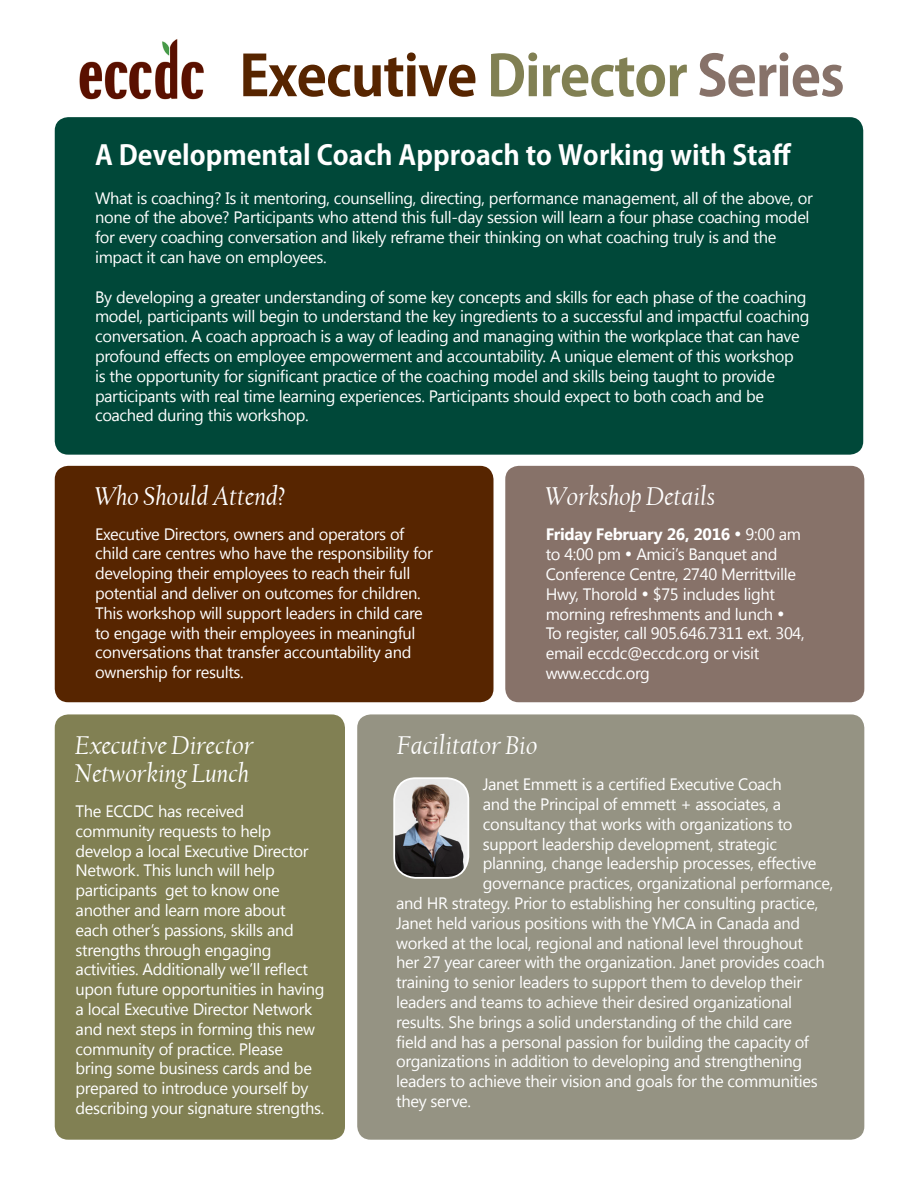
<style>
.page{position:relative;width:918px;height:1188px;background:#fff}
.page>*{position:absolute;margin:0;border:0;box-sizing:border-box;transform-origin:0 0}
.t1{font:700 55.5px "Koz Go Pro";letter-spacing:-.02em;color:#572500}
.t2{font:italic 27px/27.9px "Californian FB";color:#fff}
.t3{font:700 27px "Koz Go Pro";color:#fff}
.t4{font:16.5px/19.8px "Segoe UI";letter-spacing:-.02em;color:#fff}
.s1{color:#818053}
.s2{color:#877269}
.s3{font-weight:700}
</style>
<div class="page">
<img style="left:79px;top:39px;width:125px;height:61px">
<div style="left:55px;top:117px;width:808px;height:338px;background:#004839;border-radius:14px"></div>
<div style="left:55px;top:466px;width:439px;height:236px;background:#572500;border-radius:14px"></div>
<div style="left:505px;top:466px;width:359px;height:236px;background:#877269;border-radius:14px"></div>
<div style="left:55px;top:714px;width:290px;height:426px;background:#818053;border-radius:14px"></div>
<div style="left:357px;top:714px;width:507px;height:426px;background:#959383;border-radius:14px"></div>
<img style="left:394px;top:779px;width:74px;height:99px">
<div style="left:393px;top:777px;width:76px;height:102px;border:2px solid #fff;border-radius:22px"></div>
<p class="t1" style="left:239px;top:40px;width:607px">Executive <span class="s1">Director</span> <span class="s2">Series</span></p>
<p class="t3" style="left:95px;top:137px;width:698px">A Developmental Coach Approach to Working with Staff</p>
<p class="t4" style="left:95px;top:187px;width:719px">What is coaching? Is it mentoring, counselling, directing, performance management, all of the above, or none of the above? Participants who attend this full-day session will learn a four phase coaching model for every coaching conversation and likely reframe their thinking on what coaching truly is and the impact it can have on employees.</p>
<p class="t4" style="left:95px;top:286px;width:716px">By developing a greater understanding of some key concepts and skills for each phase of the coaching model, participants will begin to understand the key ingredients to a successful and impactful coaching conversation. A coach approach is a way of leading and managing within the workplace that can have profound effects on employee empowerment and accountability. A unique element of this workshop<br>is the opportunity for significant practice of the coaching model and skills being taught to provide participants with real time learning experiences. Participants should expect to both coach and be coached during this workshop.</p>
<p class="t2" style="left:95px;top:483px;width:192px">Who Should Attend?</p>
<p class="t4" style="left:95px;top:523px;width:339px">Executive Directors, owners and operators of child care centres who have the responsibility for developing their employees to reach their full potential and deliver on outcomes for children.<br>This workshop will support leaders in child care to engage with their employees in meaningful conversations that transfer accountability and ownership for results.</p>
<p class="t2" style="left:546px;top:483px;width:171px">Workshop Details</p>
<p class="t4" style="left:546px;top:524px;width:261px"><span class="s3">Friday February 26, 2016</span> • 9:00 am to 4:00 pm • Amici’s Banquet and Conference Centre, 2740 Merrittville Hwy, Thorold • $75 includes light morning refreshments and lunch • To register, call 905.646.7311 ext. 304, email eccdc@eccdc.org or visit</p>
<p class="t4" style="left:546px;top:662px;width:106px">www.eccdc.org</p>
<p class="t2" style="left:75px;top:732px;width:180px">Executive Director<br>Networking Lunch</p>
<p class="t4" style="left:76px;top:801px;width:250px">The ECCDC has received community requests to help develop a local Executive Director<br>Network. This lunch will help participants get to know one another and learn more about<br>each other’s passions, skills and strengths through engaging activities. Additionally we’ll reflect upon future opportunities in having a local Executive Director Network and next steps in forming this new community of practice. Please<br>bring some business cards and be prepared to introduce yourself by describing your signature strengths.</p>
<p class="t2" style="left:397px;top:732px;width:142px">Facilitator Bio</p>
<p class="t4" style="left:483px;top:774px;width:301px">Janet Emmett is a certified Executive Coach</p>
<p class="t4" style="left:483px;top:793px;width:300px">and the Principal of emmett + associates, a</p>
<p class="t4" style="left:483px;top:813px;width:311px">consultancy that works with organizations to</p>
<p class="t4" style="left:483px;top:833px;width:296px">support leadership development, strategic</p>
<p class="t4" style="left:483px;top:853px;width:335px">planning, change leadership processes, effective</p>
<p class="t4" style="left:483px;top:873px;width:352px">governance practices, organizational performance,</p>
<p class="t4" style="left:396px;top:892px;width:424px">and HR strategy. Prior to establishing her consulting practice,</p>
<p class="t4" style="left:396px;top:912px;width:406px">Janet held various positions with the YMCA in Canada and</p>
<p class="t4" style="left:396px;top:932px;width:408px">worked at the local, regional and national level throughout</p>
<p class="t4" style="left:396px;top:952px;width:430px">her 27 year career with the organization. Janet provides coach</p>
<p class="t4" style="left:396px;top:972px;width:408px">training to senior leaders to support them to develop their</p>
<p class="t4" style="left:396px;top:991px;width:398px">leaders and teams to achieve their desired organizational</p>
<p class="t4" style="left:396px;top:1011px;width:398px">results. She brings a solid understanding of the child care</p>
<p class="t4" style="left:396px;top:1031px;width:414px">field and has a personal passion for building the capacity of</p>
<p class="t4" style="left:396px;top:1051px;width:407px">organizations in addition to developing and strengthening</p>
<p class="t4" style="left:396px;top:1071px;width:423px">leaders to achieve their vision and goals for the communities</p>
<p class="t4" style="left:396px;top:1090px;width:76px">they serve.</p>
</div>
